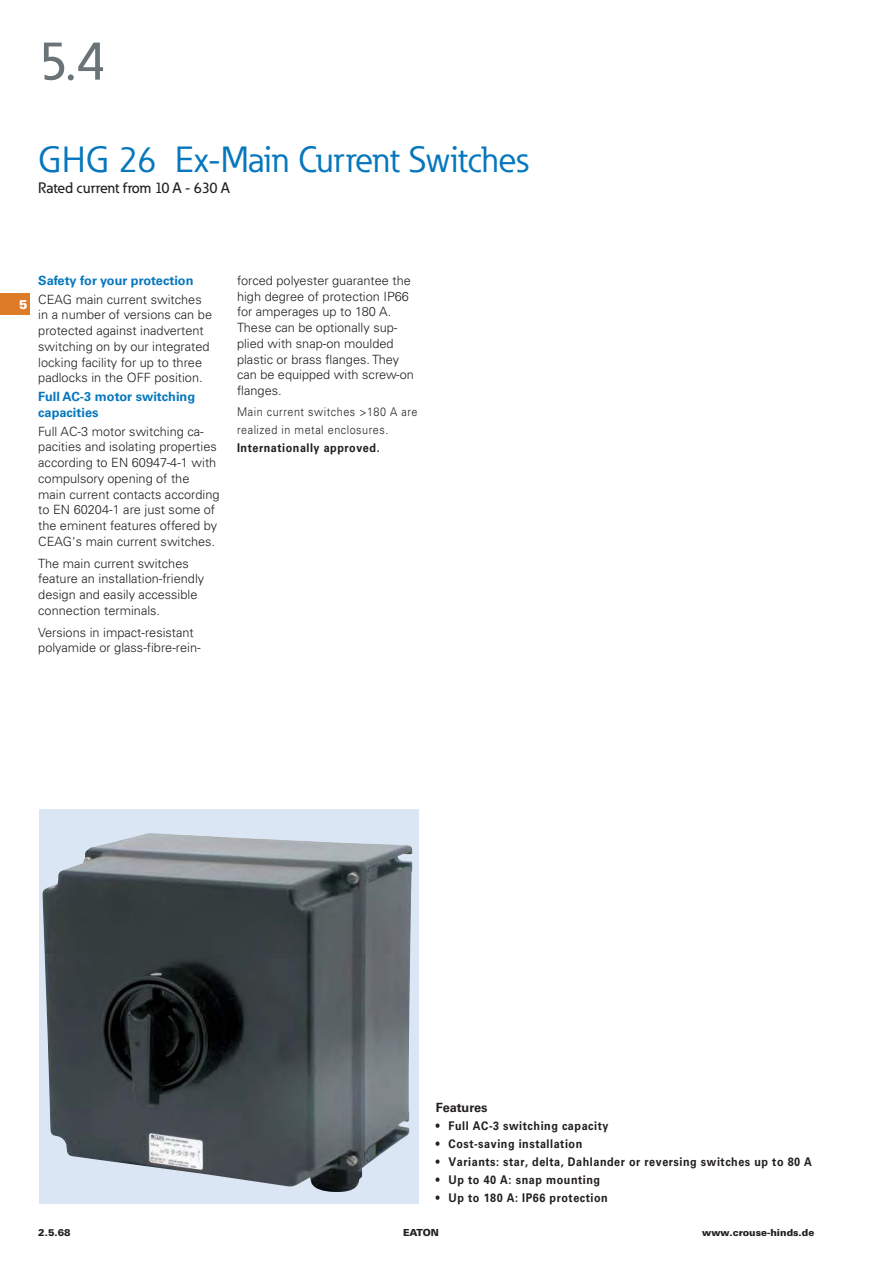
<style>
.page{position:relative;width:893px;height:1263px;background:#fff}
.page>*{position:absolute;margin:0;border:0;box-sizing:border-box;transform-origin:0 0}
.t1{font:500 54px "Eaton";color:#6a7377}
.t2{font:36px "Eaton";letter-spacing:-.01em;color:#0677bd}
.t3{font:500 15px "Eaton";letter-spacing:-.005em;color:#231f20}
.t4{font:300 12.75px/15.8px "Univers LT Pro 45";color:#231f20}
.t5{font:700 12.75px/15.8px "Univers LT Pro 65";color:#0677bd}
.t6{font:700 12.75px "Univers LT Pro 65";color:#231f20}
.t7{font:900 12.75px "Univers LT Pro 75";color:#fff}
.t8{font:700 12px "Univers LT Pro 65";letter-spacing:.05em;color:#231f20;scale:.9 1}
.t9{font:300 12px/18px "Univers LT Pro 45";letter-spacing:.05em;color:#231f20;scale:.9 1}
.t10{font:900 9.75px "Univers LT Pro 75";color:#231f20}
</style>
<div class="page">
<div style="left:0;top:293px;width:30px;height:22px;background:#dd7c26"></div>
<svg style="left:39px;top:809px;width:379px;height:394px;background:#aab3bd"></svg>
<img style="left:43px;top:833px;width:316px;height:359px">
<h1 class="t1" style="left:38px;top:41px;width:69px">5.4</h1>
<h2 class="t2" style="left:38px;top:146px;width:492px">GHG 26 Ex-Main Current Switches</h2>
<p class="t3" style="left:38px;top:182px;width:193px">Rated current from 10 A - 630 A</p>
<p class="t7" style="left:19px;top:298px;width:10px">5</p>
<p class="t5" style="left:38px;top:274px;width:157px">Safety for your protection</p>
<p class="t4" style="left:38px;top:293px;width:175px">CEAG main current switches in a number of versions can be protected against inadvertent switching on by our integrated locking facility for up to three padlocks in the OFF position.</p>
<p class="t5" style="left:38px;top:390px;width:158px">Full AC-3 motor switching capacities</p>
<p class="t4" style="left:38px;top:425px;width:183px">Full AC-3 motor switching ca&shy;pacities and isolating properties according to EN 60947-4-1 with compulsory opening of the main current contacts according to EN 60204-1 are just some of the eminent features offered by<br>CEAG‘s main current switches.</p>
<p class="t4" style="left:38px;top:557px;width:167px">The main current switches feature an instal lation-friendly design and easily accessible connection terminals.</p>
<p class="t4" style="left:38px;top:626px;width:164px">Versions in impact-resistant polyamide or glass-fibre-rein-</p>
<p class="t4" style="left:237px;top:274px;width:178px">forced polyester guarantee the high degree of protection IP66 for amperages up to 180 A.<br>These can be optionally sup&shy;plied with snap-on moulded plastic or brass flanges. They can be equipped with screw-on flanges.</p>
<p class="t9" style="left:237px;top:404px;width:202px">Main current switches &gt;180 A are realized in metal enclosures.</p>
<p class="t8" style="left:237px;top:444px;width:160px">Internationally approved.</p>
<p class="t6" style="left:436px;top:1102px;width:53px">Features</p>
<p class="t8" style="left:436px;top:1121px;width:193px">• Full AC-3 switching capacity</p>
<p class="t8" style="left:436px;top:1139px;width:164px">• Cost-saving installation</p>
<p class="t8" style="left:436px;top:1157px;width:420px">• Variants: star, delta, Dahlander or reversing switches up to 80 A</p>
<p class="t8" style="left:436px;top:1175px;width:184px">• Up to 40 A: snap mounting</p>
<p class="t8" style="left:436px;top:1193px;width:193px">• Up to 180 A: IP66 protection</p>
<p class="t10" style="left:38px;top:1228px;width:34px">2.5.68</p>
<p class="t10" style="left:403px;top:1228px;width:37px">EATON</p>
<p class="t10" style="left:702px;top:1228px;width:114px">www.crouse-hinds.de</p>
</div>
